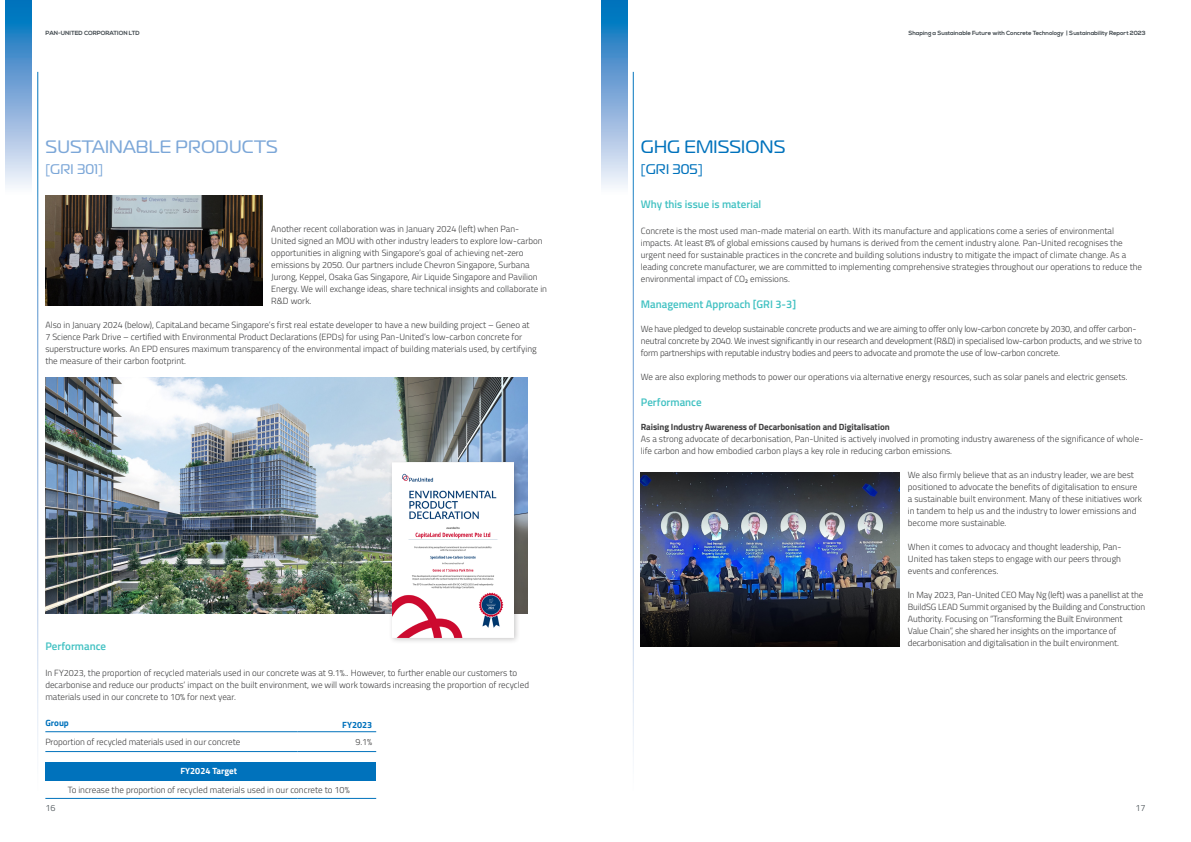
<style>
.page{position:relative;width:1191px;height:842px;background:#fff}
.page>*{position:absolute;margin:0;border:0;box-sizing:border-box;transform-origin:0 0}
.t1{font:18px "Magistral";letter-spacing:.01em;color:#7ca7d8}
.t2{font:18px "Magistral";letter-spacing:.01em;color:#0072bc}
.t3{font:14px "Magistral";letter-spacing:.01em;color:#7ca7d8}
.t4{font:14px "Magistral";letter-spacing:.005em;color:#0072bc}
.t5{font:600 11px "Titillium Web";color:#41c1c2}
.t6{font:300 9px/12px "Titillium Web";color:#3e3e3f}
.t7{font:300 9px/12px "Titillium Web";letter-spacing:-.02em;color:#3e3e3f}
.t8{font:700 9px "Titillium Web";letter-spacing:-.01em;color:#3e3e3f}
.t9{font:700 9px "Titillium Web";color:#fff}
.t10{font:700 9px "Titillium Web";color:#0072bc}
.t11{font:300 9px "Titillium Web";color:#41494e}
.t12{font:700 6px "Nexa";letter-spacing:-.005em;color:#41494e}
</style>
<div class="page">
<div style="left:45px;top:762px;width:331px;height:18px;background:#0072bc"></div>
<hr style="left:45px;top:731px;width:253px;height:1px;background:#0072bc">
<hr style="left:298px;top:731px;width:78px;height:1px;background:#0072bc">
<hr style="left:45px;top:751px;width:253px;height:1px;background:#0072bc">
<hr style="left:298px;top:751px;width:78px;height:1px;background:#0072bc">
<hr style="left:45px;top:798px;width:253px;height:1px;background:#0072bc">
<hr style="left:298px;top:798px;width:78px;height:1px;background:#0072bc">
<img style="left:46px;top:196px;width:217px;height:109px">
<svg style="left:6px;top:0;width:26px;height:188px;background:#77abd8"></svg>
<img style="left:45px;top:378px;width:482px;height:235px">
<div style="left:388px;top:459px;width:133px;height:186px;background:#231f20;opacity:.25"></div>
<img style="left:392px;top:463px;width:121px;height:174px">
<img style="left:641px;top:472px;width:258px;height:174px">
<svg style="left:601px;top:0;width:26px;height:188px;background:#77abd8"></svg>
<p class="t12" style="left:45px;top:29px;width:96px">PAN-UNITED CORPORATION LTD</p>
<p class="t12" style="left:908px;top:29px;width:239px">Shaping a Sustainable Future with Concrete Technology | Sustainability Report 2023</p>
<p class="t1" style="left:45px;top:136px;width:234px">SUSTAINABLE PRODUCTS</p>
<p class="t3" style="left:45px;top:161px;width:59px">[GRI 301]</p>
<p class="t6" style="left:271px;top:222px;width:277px">Another recent collaboration was in January 2024 (left) when Pan-<br>United signed an MOU with other industry leaders to explore low-carbon opportunities in aligning with Singapore’s goal of achieving net-zero emissions by 2050. Our partners include Chevron Singapore, Surbana Jurong, Keppel, Osaka Gas Singapore, Air Liquide Singapore and Pavilion Energy. We will exchange ideas, share technical insights and collaborate in R&amp;D work.</p>
<p class="t6" style="left:45px;top:318px;width:493px">Also in January 2024 (below), CapitaLand became Singapore’s first real estate developer to have a new building project – Geneo at 7 Science Park Drive – certified with Environmental Product Declarations (EPDs) for using Pan-United’s low-carbon concrete for superstructure works. An EPD ensures maximum transparency of the environmental impact of building materials used, by certifying the measure of their carbon footprint.</p>
<p class="t5" style="left:45px;top:638px;width:62px">Performance</p>
<p class="t6" style="left:45px;top:667px;width:485px">In FY2023, the proportion of recycled materials used in our concrete was at 9.1%.. However, to further enable our customers to decarbonise and reduce our products’ impact on the built environment, we will work towards increasing the proportion of recycled materials used in our concrete to 10% for next year.</p>
<p class="t10" style="left:45px;top:716px;width:25px">Group</p>
<p class="t6" style="left:45px;top:736px;width:196px">Proportion of recycled materials used in our concrete</p>
<p class="t6" style="left:355px;top:736px;width:18px">9.1%</p>
<p class="t9" style="left:180px;top:764px;width:58px">FY2024 Target</p>
<p class="t6" style="left:68px;top:783px;width:283px">To increase the proportion of recycled materials used in our concrete to 10%</p>
<p class="t10" style="left:342px;top:718px;width:31px">FY2023</p>
<p class="t2" style="left:641px;top:136px;width:146px">GHG EMISSIONS</p>
<p class="t4" style="left:641px;top:161px;width:63px">[GRI 305]</p>
<p class="t5" style="left:641px;top:196px;width:122px">Why this issue is material</p>
<p class="t6" style="left:641px;top:224px;width:503px">Concrete is the most used man-made material on earth. With its manufacture and applications come a series of environmental impacts. At least 8% of global emissions caused by humans is derived from the cement industry alone. Pan-United recognises the urgent need for sustainable practices in the concrete and building solutions industry to mitigate the impact of climate change. As a leading concrete manufacturer, we are committed to implementing comprehensive strategies throughout our operations to reduce the environmental impact of CO<sub>2</sub> emissions.</p>
<p class="t5" style="left:641px;top:296px;width:157px">Management Approach [GRI 3-3]</p>
<p class="t7" style="left:641px;top:322px;width:502px">We have pledged to develop sustainable concrete products and we are aiming to offer only low-carbon concrete by 2030, and offer carbon&shy;neutral concrete by 2040. We invest significantly in our research and development (R&amp;D) in specialised low-carbon products, and we strive to form partnerships with reputable industry bodies and peers to advocate and promote the use of low-carbon concrete.</p>
<p class="t6" style="left:641px;top:370px;width:488px">We are also exploring methods to power our operations via alternative energy resources, such as solar panels and electric gensets.</p>
<p class="t5" style="left:641px;top:394px;width:62px">Performance</p>
<p class="t8" style="left:641px;top:420px;width:250px">Raising Industry Awareness of Decarbonisation and Digitalisation</p>
<p class="t6" style="left:641px;top:432px;width:504px">As a strong advocate of decarbonisation, Pan-United is actively involved in promoting industry awareness of the significance of whole&shy;life carbon and how embodied carbon plays a key role in reducing carbon emissions.</p>
<p class="t6" style="left:908px;top:468px;width:236px">We also firmly believe that as an industry leader, we are best positioned to advocate the benefits of digitalisation to ensure a sustainable built environment. Many of these initiatives work in tandem to help us and the industry to lower emissions and become more sustainable.</p>
<p class="t6" style="left:908px;top:540px;width:215px;text-align:justify">When it comes to advocacy and thought leadership, Pan-United has taken steps to engage with our peers through events and conferences.</p>
<p class="t6" style="left:908px;top:588px;width:239px">In May 2023, Pan-United CEO May Ng (left) was a panellist at the BuildSG LEAD Summit organised by the Building and Construction Authority. Focusing on “Transforming the Built Environment<br>Value Chain”, she shared her insights on the importance of decarbonisation and digitalisation in the built environment.</p>
<p class="t11" style="left:45px;top:801px;width:12px">16</p>
<p class="t11" style="left:1135px;top:801px;width:12px">17</p>
</div>
